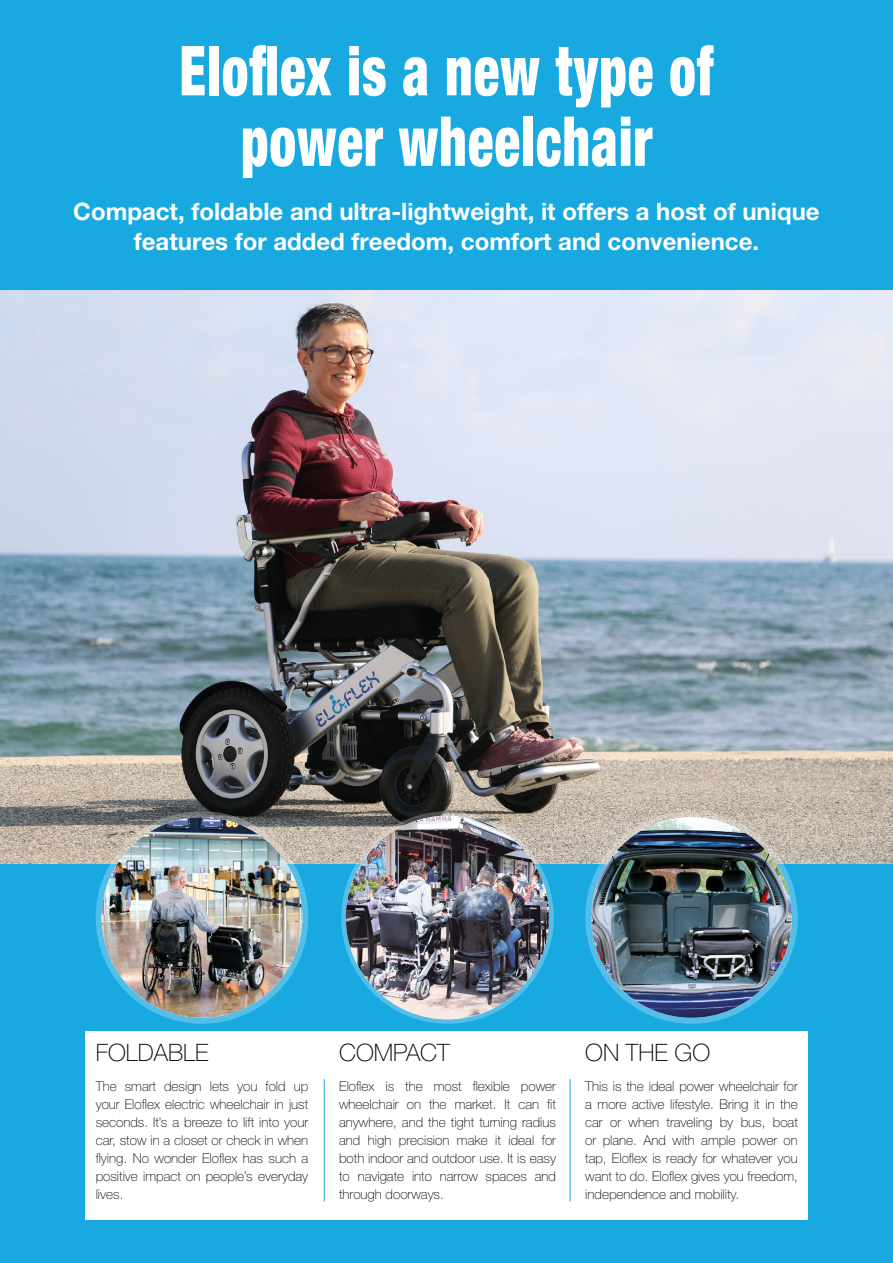
<style>
.page{position:relative;width:893px;height:1263px;background:#fff}
.page>*{position:absolute;margin:0;border:0;box-sizing:border-box;transform-origin:0 0}
.t1{font:900 condensed 69px/70.5px "Helvetica Neue LT Pro";letter-spacing:.02em;color:#fff;text-align:center;scale:.77 1}
.t2{font:700 24px/30px "Helvetica Neue LT Pro";color:#fff;text-align:center}
.t3{font:100 24px "Helvetica Neue LT Pro";color:#000}
.t4{font:100 13.5px/18px "Helvetica Neue LT Pro";color:#000;text-align:justify}
</style>
<div class="page">
<div style="left:0;top:859px;width:893px;height:404px;background:#17a9e0"></div>
<div style="left:85px;top:1031px;width:723px;height:189px;background:#fff"></div>
<div style="left:0;top:0;width:893px;height:296px;background:#17a9e0"></div>
<hr style="left:324px;top:1079px;width:1px;height:122px;background:#17a9e0">
<hr style="left:570px;top:1079px;width:1px;height:122px;background:#17a9e0">
<img style="left:0;top:290px;width:893px;height:573px">
<img style="left:102px;top:817px;width:200px;height:201px;border-radius:100px">
<div style="left:96px;top:811px;width:212px;height:213px;border:6px solid #fff;border-radius:50%"></div>
<img style="left:346px;top:816px;width:203px;height:203px;border-radius:102px">
<img style="left:591px;top:817px;width:201px;height:201px;border-radius:100px">
<div style="left:585px;top:811px;width:213px;height:213px;border:6px solid #fff;border-radius:50%"></div>
<h1 class="t1" style="left:179px;top:34px;width:695px">Eloflex is a new type of power wheelchair</h1>
<h2 class="t2" style="left:73px;top:196px;width:748px">Compact, foldable and ultra-lightweight, it offers a host of unique features for added freedom, comfort and convenience.</h2>
<h2 class="t3" style="left:96px;top:1039px;width:114px">FOLDABLE</h2>
<p class="t4" style="left:96px;top:1077px;width:214px">The smart design lets you fold up your Eloflex electric wheelchair in just seconds. It’s a breeze to lift into your car, stow in a closet or check in when flying. No wonder Eloflex has such a positive impact on people’s everyday lives.</p>
<h2 class="t3" style="left:339px;top:1039px;width:112px">COMPACT</h2>
<p class="t4" style="left:339px;top:1077px;width:218px">Eloflex is the most flexible power wheelchair on the market. It can fit anywhere, and the tight turning radius and high precision make it ideal for both indoor and outdoor use. It is easy to navigate into narrow spaces and through doorways.</p>
<h2 class="t3" style="left:585px;top:1039px;width:126px">ON THE GO</h2>
<p class="t4" style="left:585px;top:1077px;width:214px">This is the ideal power wheelchair for a more active lifestyle. Bring it in the car or when traveling by bus, boat or plane. And with ample power on tap, Eloflex is ready for whatever you want to do. Eloflex gives you freedom, independence and mobility.</p>
</div>
